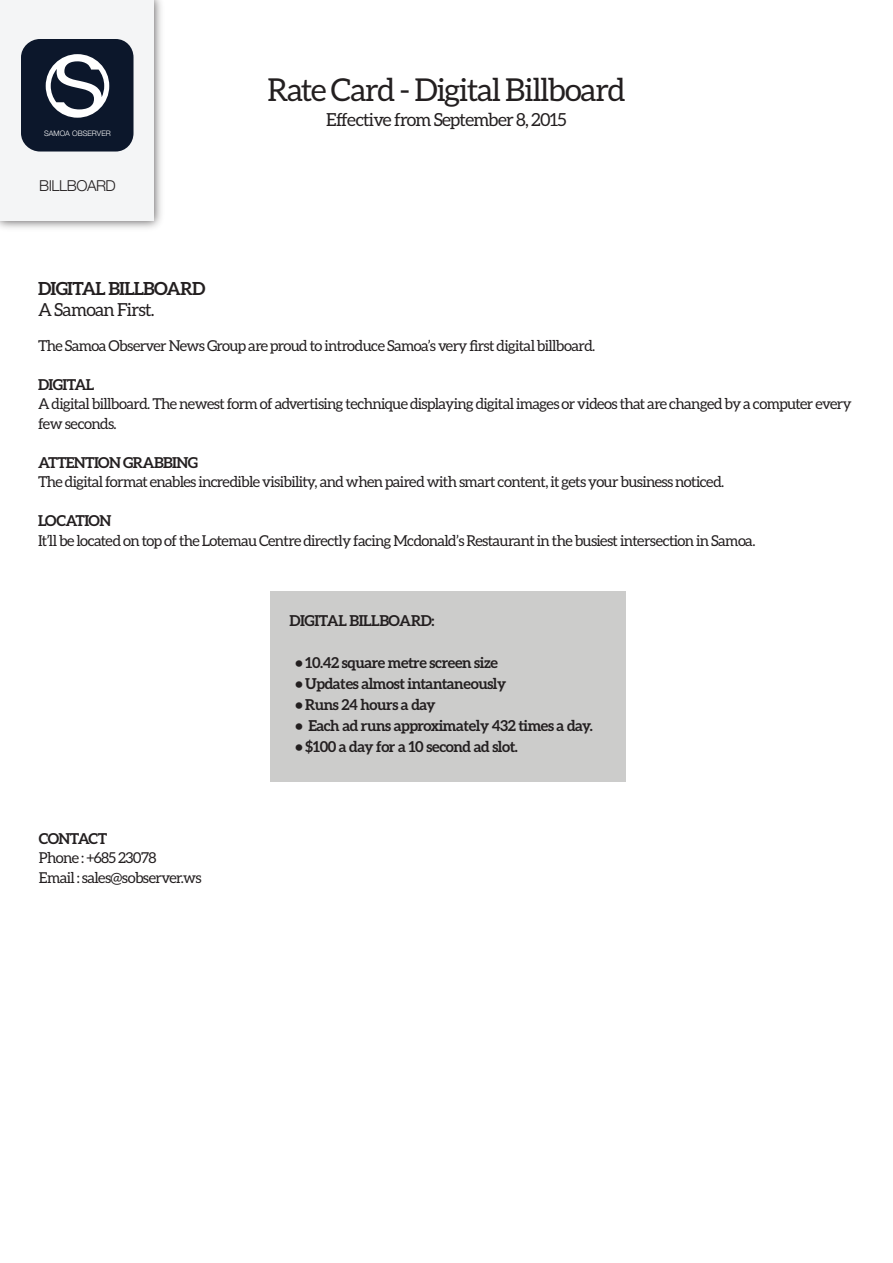
<style>
.page{position:relative;width:893px;height:1263px;background:#fff}
.page>*{position:absolute;margin:0;border:0;box-sizing:border-box;transform-origin:0 0}
.t1{font:31.5px "Aleo";letter-spacing:-.04em;color:#231f20}
.t2{font:18px "Aleo";letter-spacing:-.04em;color:#231f20}
.t3{font:700 18px "Aleo";letter-spacing:-.04em;color:#231f20}
.t4{font:15px/19.5px "Aleo";letter-spacing:-.04em;color:#231f20}
.t5{font:700 15px "Aleo";letter-spacing:-.03em;color:#231f20}
.t6{font:300 15px "Helvetica Neue";letter-spacing:-.03em;color:#231f20}
.t7{font:300 7.5px "Helvetica Neue";color:#fff}
</style>
<div class="page">
<div style="left:270px;top:591px;width:356px;height:190px;background:#cccccb"></div>
<img style="left:0;top:0;width:161px;height:228px">
<div style="left:1px;top:0;width:153px;height:220px;background:#f4f5f6"></div>
<div style="left:21px;top:39px;width:113px;height:112px;background:#0c172b;border-radius:18px"></div>
<svg style="left:46px;top:54px;width:63px;height:64px"></svg>
<p class="t7" style="left:44px;top:127px;width:68px">SAMOA OBSERVER</p>
<p class="t6" style="left:39px;top:174px;width:78px">BILLBOARD</p>
<h1 class="t1" style="left:268px;top:72px;width:359px">Rate Card - Digital Billboard</h1>
<p class="t2" style="left:326px;top:109px;width:242px">Effective from September 8, 2015</p>
<p class="t3" style="left:38px;top:278px;width:169px">DIGITAL BILLBOARD</p>
<p class="t2" style="left:38px;top:299px;width:118px">A Samoan First.</p>
<p class="t4" style="left:38px;top:335px;width:559px">The Samoa Observer News Group are proud to introduce Samoa’s very first digital billboard.</p>
<p class="t5" style="left:38px;top:375px;width:58px">DIGITAL</p>
<p class="t4" style="left:38px;top:394px;width:815px">A digital billboard. The newest form of advertising technique displaying digital images or videos that are changed by a computer every few seconds.</p>
<p class="t5" style="left:38px;top:453px;width:161px">ATTENTION GRABBING</p>
<p class="t4" style="left:38px;top:472px;width:688px">The digital format enables incredible visibility, and when paired with smart content, it gets your business noticed.</p>
<p class="t5" style="left:38px;top:512px;width:75px">LOCATION</p>
<p class="t4" style="left:38px;top:530px;width:719px">It’ll be located on top of the Lotemau Centre directly facing Mcdonald’s Restaurant in the busiest intersection in Samoa.</p>
<p class="t5" style="left:39px;top:830px;width:70px">CONTACT</p>
<p class="t4" style="left:39px;top:848px;width:164px">Phone : +685 23078<br>Email : sales@sobserver.ws</p>
<p class="t5" style="left:290px;top:612px;width:146px">DIGITAL BILLBOARD:</p>
<p class="t5" style="left:296px;top:654px;width:204px">• 10.42 square metre screen size</p>
<p class="t5" style="left:296px;top:675px;width:212px">• Updates almost intantaneously</p>
<p class="t5" style="left:296px;top:696px;width:142px">• Runs 24 hours a day</p>
<p class="t5" style="left:296px;top:717px;width:299px">• Each ad runs approximately 432 times a day.</p>
<p class="t5" style="left:296px;top:738px;width:224px">• $100 a day for a 10 second ad slot.</p>
</div>
